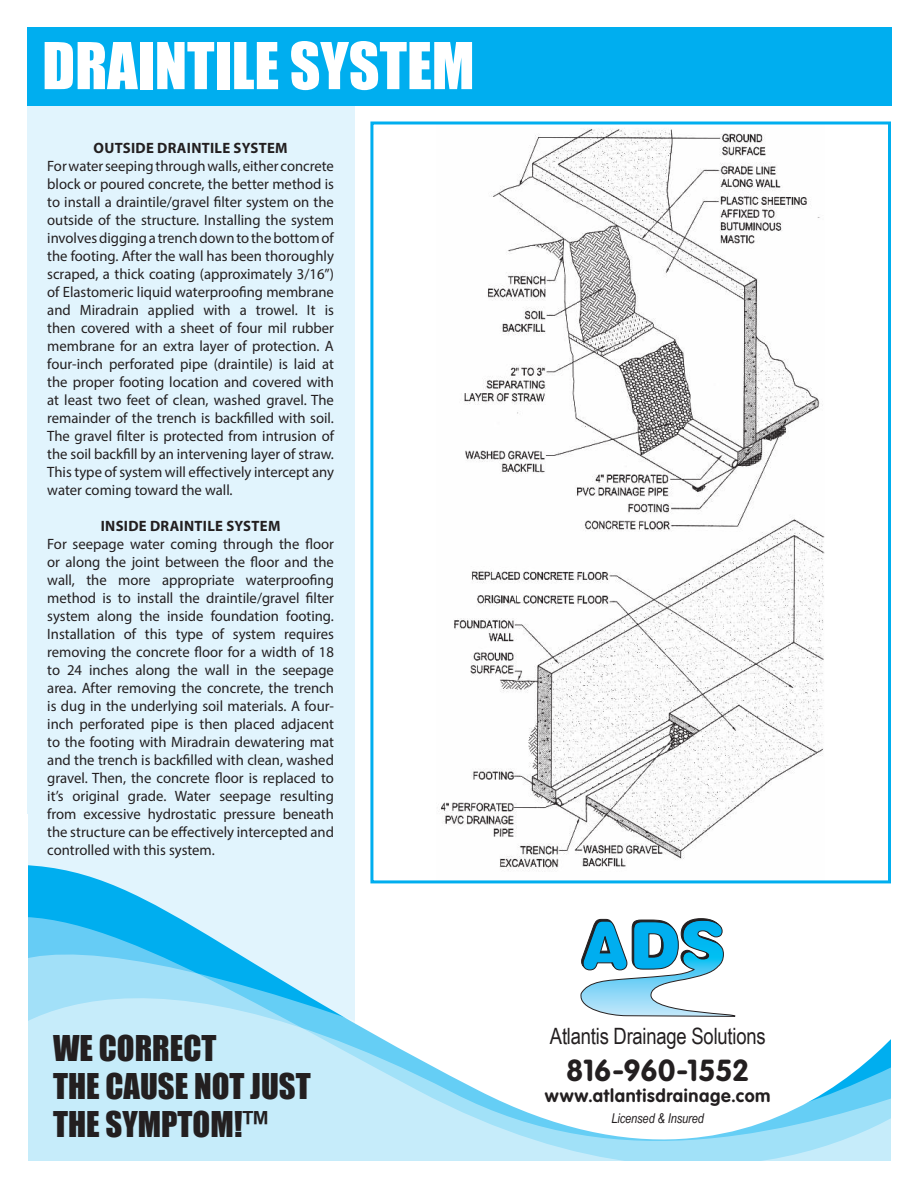
<style>
.page{position:relative;width:918px;height:1188px;background:#fff}
.page>*{position:absolute;margin:0;border:0;box-sizing:border-box;transform-origin:0 0}
.t1{font:59.7px "Impact";color:#fff}
.t2{font:32.55px/38.1px "Impact";color:#231f20}
.t3{font:700 30px "VAG Rounded";letter-spacing:-.01em;color:#231f20}
.t4{font:22.5px "Arial Narrow";letter-spacing:-.01em;color:#231f20}
.t5{font:700 18px "VAG Rounded";letter-spacing:.035em;color:#231f20}
.t6{font:15px/18px "Myriad Pro";color:#231f20;text-align:justify}
.t7{font:700 15px "Myriad Pro";letter-spacing:.02em;color:#231f20}
.t8{font:italic 13.5px "Arial Narrow";letter-spacing:-.01em;color:#231f20}
</style>
<div class="page">
<div style="left:27px;top:104px;width:327px;height:941px;background:#e1f4fd"></div>
<div style="left:27px;top:27px;width:864px;height:79px;background:#00aeef"></div>
<svg style="left:27px;top:848px;width:864px;height:67px"></svg>
<svg style="left:27px;top:915px;width:328px;height:38px"></svg>
<svg style="left:27px;top:953px;width:328px;height:44px;fill:#a2e0f8"></svg>
<svg style="left:27px;top:997px;width:864px;height:164px"></svg>
<img style="left:437px;top:129px;width:388px;height:750px">
<div style="left:370px;top:121px;width:521px;height:762px;border:3px solid #00aeef"></div>
<svg style="left:578px;top:918px;width:161px;height:99px"></svg>
<h1 class="t1" style="left:42px;top:34px;width:434px">DRAINTILE SYSTEM</h1>
<p class="t7" style="left:94px;top:139px;width:196px">OUTSIDE DRAINTILE SYSTEM</p>
<p class="t6" style="left:47px;top:158px;width:288px">For water seeping through walls, either concrete block or poured concrete, the better method is to install a draintile/gravel filter system on the outside of the structure. Installing the system involves digging a trench down to the bottom of the footing. After the wall has been thoroughly scraped, a thick coating (approximately 3/16”) of Elastomeric liquid waterproofing membrane and Miradrain applied with a trowel. It is then covered with a sheet of four mil rubber membrane for an extra layer of protection. A four-inch perforated pipe (draintile) is laid at the proper footing location and covered with at least two feet of clean, washed gravel. The remainder of the trench is backfilled with soil.<br>The gravel filter is protected from intrusion of the soil backfill by an intervening layer of straw.<br>This type of system will effectively intercept any water coming toward the wall.</p>
<p class="t7" style="left:101px;top:517px;width:181px">INSIDE DRAINTILE SYSTEM</p>
<p class="t6" style="left:47px;top:536px;width:288px">For seepage water coming through the floor or along the joint between the floor and the wall, the more appropriate waterproofing method is to install the draintile/gravel filter system along the inside foundation footing.<br>Installation of this type of system requires removing the concrete floor for a width of 18 to 24 inches along the wall in the seepage area. After removing the concrete, the trench is dug in the underlying soil materials. A four&shy;inch perforated pipe is then placed adjacent to the footing with Miradrain dewatering mat and the trench is backfilled with clean, washed gravel. Then, the concrete floor is replaced to it’s original grade. Water seepage resulting from excessive hydrostatic pressure beneath the structure can be effectively intercepted and controlled with this system.</p>
<h2 class="t2" style="left:53px;top:1030px;width:259px">WE CORRECT<br>THE CAUSE NOT JUST<br>THE SYMPTOM!™</h2>
<h3 class="t4" style="left:550px;top:1028px;width:217px">Atlantis Drainage Solutions</h3>
<h3 class="t3" style="left:566px;top:1058px;width:185px">816-960-1552</h3>
<p class="t5" style="left:545px;top:1088px;width:227px">www.atlantisdrainage.com</p>
<p class="t8" style="left:611px;top:1111px;width:94px">Licensed &amp; Insured</p>
</div>
